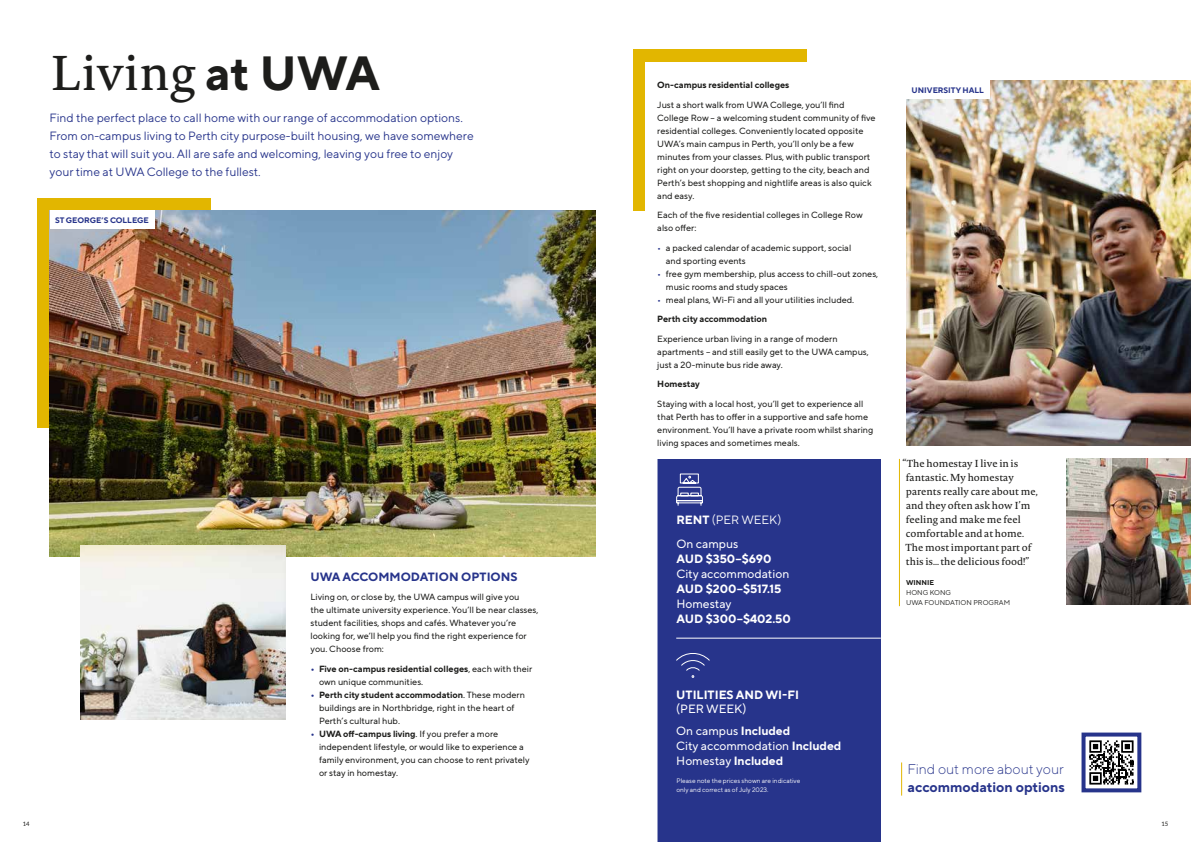
<style>
.page{position:relative;width:1191px;height:842px;background:#fff}
.page>*{position:absolute;margin:0;border:0;box-sizing:border-box;transform-origin:0 0}
.t1{font:48px "Novel Pro";color:#1d1d1b}
.t2{font:300 14px "TT Norms Pro";color:#27348b}
.t3{font:700 14px "TT Norms Pro";color:#27348b}
.t4{font:12px/18px "TT Norms Pro";color:#27348b}
.t5{font:12px/21.5px "TT Norms Pro";color:#fff}
.t6{font:700 12px "TT Norms Pro";color:#fff}
.t7{font:700 12px "TT Norms Pro";color:#27348b}
.t8{font:12px "TT Norms Pro";color:#fff}
.t9{font:10px/14px "Novel Pro";color:#1d1d1b}
.t10{font:9px/13px "TT Norms Pro";color:#1d1d1b}
.t11{font:700 9px "TT Norms Pro";color:#1d1d1b}
.t12{font:700 8px "TT Norms Pro";color:#27348b}
.t13{font:7px/10px "TT Norms Pro";color:#1d1d1b}
.t14{font:700 7px "TT Norms Pro";color:#1d1d1b}
.t15{font:6.5px/9px "TT Norms Pro";color:#fff}
.t16{font:6px "Lato";color:#1d1d1b}
.s1{font-family:"TT Norms Pro";font-weight:700}
.s2{font-weight:700;color:#27348b}
.s3{font-weight:700}
.s4{color:#27348b}
</style>
<div class="page">
<div style="left:50px;top:198px;width:161px;height:13px;background:#e2b600"></div>
<div style="left:37px;top:198px;width:13px;height:230px;background:#e2b600"></div>
<div style="left:645px;top:50px;width:161px;height:12px;background:#e2b600"></div>
<div style="left:633px;top:50px;width:12px;height:161px;background:#e2b600"></div>
<div style="left:657px;top:459px;width:224px;height:383px;background:#27348b"></div>
<img style="left:906px;top:81px;width:285px;height:365px">
<hr style="left:899px;top:459px;width:1px;height:147px;background:#e2b600">
<img style="left:1067px;top:459px;width:124px;height:145px">
<img style="left:50px;top:211px;width:545px;height:346px">
<img style="left:81px;top:546px;width:204px;height:173px">
<hr style="left:901px;top:762px;width:1px;height:34px;background:#e2b600">
<svg style="left:1089px;top:740px;width:44px;height:44px"></svg>
<div style="left:1081px;top:732px;width:60px;height:60px;border:4px solid #27348b"></div>
<div style="left:906px;top:81px;width:83px;height:18px;background:#fff"></div>
<div style="left:50px;top:211px;width:104px;height:18px;background:#fff"></div>
<hr style="left:676px;top:638px;width:205px;height:1px;background:#fff">
<svg style="left:676px;top:473px;width:27px;height:33px"></svg>
<svg style="left:676px;top:651px;width:34px;height:27px"></svg>
<h1 class="t1" style="left:50px;top:38px;width:332px">Living <span class="s1">at UWA</span></h1>
<p class="t4" style="left:50px;top:108px;width:425px">Find the perfect place to call home with our range of accommodation options.<br>From on-campus living to Perth city purpose-built housing, we have somewhere to stay that will suit you. All are safe and welcoming, leaving you free to enjoy your time at UWA College to the fullest.</p>
<p class="t12" style="left:55px;top:215px;width:95px">ST GEORGE’S COLLEGE</p>
<h3 class="t7" style="left:310px;top:567px;width:208px">UWA ACCOMMODATION OPTIONS</h3>
<p class="t10" style="left:310px;top:590px;width:229px">Living on, or close by, the UWA campus will give you<br>the ultimate university experience. You’ll be near classes, student facilities, shops and cafés. Whatever you’re looking for, we’ll help you find the right experience for you. Choose from:</p>
<p class="t10" style="left:319px;top:661px;width:215px;text-indent:-9px"><span class="s2">•</span> <span class="s3">Five on-campus residential colleges</span>, each with their own unique communities.</p>
<p class="t10" style="left:319px;top:687px;width:207px;text-indent:-9px"><span class="s2">•</span> <span class="s3">Perth city student accommodation</span>. These modern buildings are in Northbridge, right in the heart of<br>Perth’s cultural hub.</p>
<p class="t10" style="left:319px;top:726px;width:212px;text-indent:-9px"><span class="s2">•</span> <span class="s3">UWA off-campus living</span>. If you prefer a more independent lifestyle, or would like to experience a family environment, you can choose to rent privately or stay in homestay.</p>
<p class="t11" style="left:657px;top:78px;width:134px">On-campus residential colleges</p>
<p class="t10" style="left:657px;top:97px;width:220px">Just a short walk from UWA College, you’ll find College Row – a welcoming student community of five residential colleges. Conveniently located opposite UWA’s main campus in Perth, you’ll only be a few minutes from your classes. Plus, with public transport right on your doorstep, getting to the city, beach and Perth’s best shopping and nightlife areas is also quick and easy.</p>
<p class="t10" style="left:657px;top:208px;width:207px">Each of the five residential colleges in College Row also offer:</p>
<p class="t10" style="left:666px;top:240px;width:187px;text-indent:-9px"><span class="s4">•</span> a packed calendar of academic support, social and sporting events</p>
<p class="t10" style="left:666px;top:266px;width:214px;text-indent:-9px"><span class="s4">•</span> free gym membership, plus access to chill-out zones, music rooms and study spaces</p>
<p class="t10" style="left:657px;top:289px;width:198px;line-height:19.5px"><span class="s4">•</span> meal plans, Wi-Fi and all your utilities included.<br><span class="s3">Perth city accommodation</span></p>
<p class="t10" style="left:657px;top:331px;width:213px">Experience urban living in a range of modern apartments – and still easily get to the UWA campus, just a 20-minute bus ride away.</p>
<p class="t11" style="left:657px;top:377px;width:44px">Homestay</p>
<p class="t10" style="left:657px;top:396px;width:217px">Staying with a local host, you’ll get to experience all that Perth has to offer in a supportive and safe home environment. You’ll have a private room whilst sharing living spaces and sometimes meals.</p>
<h3 class="t8" style="left:676px;top:511px;width:107px"><span class="s3">RENT</span> (PER WEEK)</h3>
<h3 class="t5" style="left:676px;top:532px;width:63px">On campus</h3>
<h3 class="t6" style="left:676px;top:550px;width:97px">AUD $350–$690</h3>
<h3 class="t5" style="left:676px;top:562px;width:114px">City accommodation</h3>
<h3 class="t6" style="left:676px;top:580px;width:107px">AUD $200–$517.15</h3>
<h3 class="t5" style="left:676px;top:592px;width:57px">Homestay</h3>
<h3 class="t6" style="left:676px;top:610px;width:116px">AUD $300–$402.50</h3>
<p class="t12" style="left:911px;top:84px;width:74px">UNIVERSITY HALL</p>
<p class="t9" style="left:902px;top:456px;width:137px">“The homestay I live in is fantastic. My homestay parents really care about me, and they often ask how I’m feeling and make me feel comfortable and at home.<br>The most important part of this is... the delicious food!”</p>
<p class="t14" style="left:906px;top:577px;width:30px">WINNIE</p>
<p class="t13" style="left:906px;top:586px;width:106px">HONG KONG<br>UWA FOUNDATION PROGRAM</p>
<h3 class="t6" style="left:676px;top:686px;width:124px">UTILITIES AND WI-FI</h3>
<h3 class="t5" style="left:676px;top:697px;width:115px">(PER WEEK)<br>On campus <span class="s3">Included</span></h3>
<h3 class="t5" style="left:676px;top:737px;width:166px;line-height:15px">City accommodation <span class="s3">Included<br></span>Homestay <span class="s3">Included</span></h3>
<p class="t15" style="left:676px;top:776px;width:125px">Please note the prices shown are indicative only and correct as of July 2023.</p>
<h2 class="t2" style="left:907px;top:759px;width:158px">Find out more about your</h2>
<h2 class="t3" style="left:907px;top:777px;width:159px">accommodation options</h2>
<p class="t16" style="left:23px;top:819px;width:8px">14</p>
<p class="t16" style="left:1161px;top:819px;width:8px">15</p>
</div>
